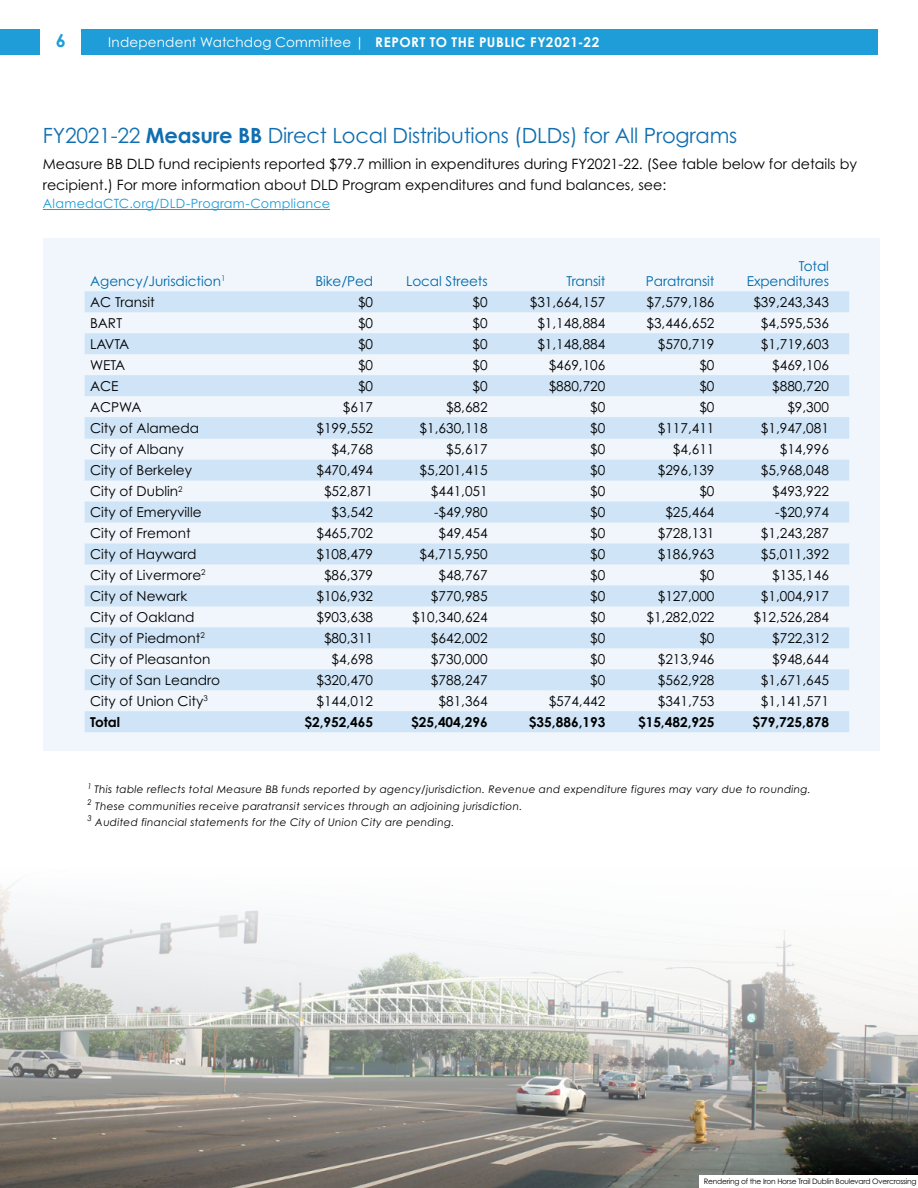
<style>
.page{position:relative;width:918px;height:1188px;background:#fff}
.page>*{position:absolute;margin:0;border:0;box-sizing:border-box;transform-origin:0 0}
._24pt_blue_heads{font:21px "Century Gothic Pro";letter-spacing:-.01em;color:#116eb0}
.t1{font:700 18px "Century Gothic Pro";color:#1e9dd8}
._10pt_Av_Garde{font:14.25px/21px "Century Gothic Pro";color:#000101}
.t2{font:13.65px "Century Gothic Pro";color:#000}
.t3{font:13.65px/15px "Century Gothic Pro";letter-spacing:-.01em;color:#0069aa;text-align:right}
.t4{font:700 13.65px "Century Gothic Pro";color:#000}
.t5{font:13.5px "Century Gothic Pro";letter-spacing:.015em;color:#fff}
._10pt_Av_Garde-2{font:12.75px "Century Gothic Pro";letter-spacing:.02em;color:#1e9dd8}
._10pt_Av_Garde-3{font:italic 10.5px "Century Gothic Pro";letter-spacing:.025em;color:#000}
.t6{font:7.5px "Century Gothic Pro";letter-spacing:-.03em;color:#000}
.s1{font-weight:700}
</style>
<div class="page">
<hr style="left:43px;top:209px;width:287px;height:1px;background:#1e9dd8">
<div style="left:43px;top:238px;width:837px;height:513px;background:#f0f6fc"></div>
<svg style="left:85px;top:291px;width:764px;height:441px;fill:#d5e7f7"></svg>
<img style="left:0;top:881px;width:918px;height:307px">
<div style="left:700px;top:1176px;width:218px;height:12px;background:#fff"></div>
<div style="left:0;top:29px;width:878px;height:26px;background:#1e9dd8"></div>
<div style="left:40px;top:19px;width:41px;height:42px;background:#fff"></div>
<h2 class="t1" style="left:56px;top:29px;width:12px">6</h2>
<p class="t5" style="left:108px;top:34px;width:493px">Independent Watchdog Committee | <span class="s1">REPORT TO THE PUBLIC FY2021-22</span></p>
<p class="_24pt_blue_heads" style="left:43px;top:123px;width:696px">FY2021-22 <span class="s1">Measure BB</span> Direct Local Distributions (DLDs) for All Programs</p>
<p class="_10pt_Av_Garde" style="left:43px;top:153px;width:816px">Measure BB DLD fund recipients reported $79. 7 million in expenditures during FY2021-22. (See table below for details by recipient.) For more information about DLD Program expenditures and fund balances, see:</p>
<p class="_10pt_Av_Garde-2" style="left:43px;top:196px;width:289px">AlamedaCTC.org/DLD-Program-Compliance</p>
<p class="t3" style="left:90px;top:273px;width:137px">Agency/Jurisdiction<sup>1</sup></p>
<p class="t3" style="left:316px;top:273px;width:59px">Bike/Ped</p>
<p class="t3" style="left:406px;top:273px;width:83px">Local Streets</p>
<p class="t3" style="left:566px;top:273px;width:40px">Transit</p>
<p class="t3" style="left:646px;top:273px;width:70px">Paratransit</p>
<p class="t3" style="left:747px;top:258px;width:84px">Total<br>Expenditures</p>
<p class="t2" style="left:90px;top:294px;width:66px">AC Transit</p>
<p class="t2" style="left:358px;top:294px;width:17px">$0</p>
<p class="t2" style="left:473px;top:294px;width:17px">$0</p>
<p class="t2" style="left:530px;top:294px;width:77px">$31,664,157</p>
<p class="t2" style="left:646px;top:294px;width:70px">$7,579,186</p>
<p class="t2" style="left:753px;top:294px;width:77px">$39,243,343</p>
<p class="t2" style="left:90px;top:315px;width:34px">BART</p>
<p class="t2" style="left:358px;top:315px;width:17px">$0</p>
<p class="t2" style="left:473px;top:315px;width:17px">$0</p>
<p class="t2" style="left:537px;top:315px;width:70px">$1,148,884</p>
<p class="t2" style="left:646px;top:315px;width:70px">$3,446,652</p>
<p class="t2" style="left:761px;top:315px;width:70px">$4,595,536</p>
<p class="t2" style="left:90px;top:336px;width:41px">LAVTA</p>
<p class="t2" style="left:358px;top:336px;width:17px">$0</p>
<p class="t2" style="left:473px;top:336px;width:17px">$0</p>
<p class="t2" style="left:537px;top:336px;width:70px">$1,148,884</p>
<p class="t2" style="left:658px;top:336px;width:58px">$570,719</p>
<p class="t2" style="left:761px;top:336px;width:70px">$1,719,603</p>
<p class="t2" style="left:90px;top:357px;width:37px">WETA</p>
<p class="t2" style="left:358px;top:357px;width:17px">$0</p>
<p class="t2" style="left:473px;top:357px;width:17px">$0</p>
<p class="t2" style="left:549px;top:357px;width:58px">$469,106</p>
<p class="t2" style="left:699px;top:357px;width:17px">$0</p>
<p class="t2" style="left:772px;top:357px;width:58px">$469,106</p>
<p class="t2" style="left:90px;top:377px;width:30px">ACE</p>
<p class="t2" style="left:358px;top:377px;width:17px">$0</p>
<p class="t2" style="left:473px;top:377px;width:17px">$0</p>
<p class="t2" style="left:549px;top:377px;width:58px">$880,720</p>
<p class="t2" style="left:699px;top:377px;width:17px">$0</p>
<p class="t2" style="left:772px;top:377px;width:58px">$880,720</p>
<p class="t2" style="left:90px;top:398px;width:53px">ACPWA</p>
<p class="t2" style="left:343px;top:398px;width:32px">$617</p>
<p class="t2" style="left:446px;top:398px;width:43px">$8,682</p>
<p class="t2" style="left:590px;top:398px;width:17px">$0</p>
<p class="t2" style="left:699px;top:398px;width:17px">$0</p>
<p class="t2" style="left:787px;top:398px;width:43px">$9,300</p>
<p class="t2" style="left:90px;top:419px;width:111px">City of Alameda</p>
<p class="t2" style="left:317px;top:419px;width:58px">$199,552</p>
<p class="t2" style="left:420px;top:419px;width:70px">$1,630,118</p>
<p class="t2" style="left:590px;top:419px;width:17px">$0</p>
<p class="t2" style="left:658px;top:419px;width:58px">$117,411</p>
<p class="t2" style="left:761px;top:419px;width:70px">$1,947,081</p>
<p class="t2" style="left:90px;top:441px;width:95px">City of Albany</p>
<p class="t2" style="left:332px;top:441px;width:43px">$4,768</p>
<p class="t2" style="left:446px;top:441px;width:43px">$5,617</p>
<p class="t2" style="left:590px;top:441px;width:17px">$0</p>
<p class="t2" style="left:673px;top:441px;width:43px">$4,611</p>
<p class="t2" style="left:780px;top:441px;width:51px">$14,996</p>
<p class="t2" style="left:90px;top:462px;width:104px">City of Berkeley</p>
<p class="t2" style="left:317px;top:462px;width:58px">$470,494</p>
<p class="t2" style="left:420px;top:462px;width:70px">$5,201,415</p>
<p class="t2" style="left:590px;top:462px;width:17px">$0</p>
<p class="t2" style="left:658px;top:462px;width:58px">$296,139</p>
<p class="t2" style="left:761px;top:462px;width:70px">$5,968,048</p>
<p class="t2" style="left:90px;top:483px;width:94px">City of Dublin<sup>2</sup></p>
<p class="t2" style="left:324px;top:483px;width:51px">$52,871</p>
<p class="t2" style="left:431px;top:483px;width:58px">$441,051</p>
<p class="t2" style="left:590px;top:483px;width:17px">$0</p>
<p class="t2" style="left:699px;top:483px;width:17px">$0</p>
<p class="t2" style="left:772px;top:483px;width:58px">$493,922</p>
<p class="t2" style="left:90px;top:504px;width:113px">City of Emeryville</p>
<p class="t2" style="left:332px;top:504px;width:43px">$3,542</p>
<p class="t2" style="left:434px;top:504px;width:55px">-$49,980</p>
<p class="t2" style="left:590px;top:504px;width:17px">$0</p>
<p class="t2" style="left:665px;top:504px;width:51px">$25,464</p>
<p class="t2" style="left:775px;top:504px;width:55px">-$20,974</p>
<p class="t2" style="left:90px;top:525px;width:102px">City of Fremont</p>
<p class="t2" style="left:317px;top:525px;width:58px">$465,702</p>
<p class="t2" style="left:439px;top:525px;width:51px">$49,454</p>
<p class="t2" style="left:590px;top:525px;width:17px">$0</p>
<p class="t2" style="left:658px;top:525px;width:58px">$728,131</p>
<p class="t2" style="left:761px;top:525px;width:70px">$1,243,287</p>
<p class="t2" style="left:90px;top:546px;width:108px">City of Hayward</p>
<p class="t2" style="left:317px;top:546px;width:58px">$108,479</p>
<p class="t2" style="left:420px;top:546px;width:70px">$4,715,950</p>
<p class="t2" style="left:590px;top:546px;width:17px">$0</p>
<p class="t2" style="left:658px;top:546px;width:58px">$186,963</p>
<p class="t2" style="left:761px;top:546px;width:70px">$5,011,392</p>
<p class="t2" style="left:90px;top:567px;width:117px">City of Livermore<sup>2</sup></p>
<p class="t2" style="left:324px;top:567px;width:51px">$86,379</p>
<p class="t2" style="left:439px;top:567px;width:51px">$48,767</p>
<p class="t2" style="left:590px;top:567px;width:17px">$0</p>
<p class="t2" style="left:699px;top:567px;width:17px">$0</p>
<p class="t2" style="left:772px;top:567px;width:58px">$135,146</p>
<p class="t2" style="left:90px;top:588px;width:99px">City of Newark</p>
<p class="t2" style="left:317px;top:588px;width:58px">$106,932</p>
<p class="t2" style="left:431px;top:588px;width:58px">$770,985</p>
<p class="t2" style="left:590px;top:588px;width:17px">$0</p>
<p class="t2" style="left:658px;top:588px;width:58px">$127,000</p>
<p class="t2" style="left:761px;top:588px;width:70px">$1,004,917</p>
<p class="t2" style="left:90px;top:609px;width:106px">City of Oakland</p>
<p class="t2" style="left:317px;top:609px;width:58px">$903,638</p>
<p class="t2" style="left:412px;top:609px;width:77px">$10,340,624</p>
<p class="t2" style="left:590px;top:609px;width:17px">$0</p>
<p class="t2" style="left:646px;top:609px;width:70px">$1,282,022</p>
<p class="t2" style="left:753px;top:609px;width:77px">$12,526,284</p>
<p class="t2" style="left:90px;top:630px;width:116px">City of Piedmont<sup>2</sup></p>
<p class="t2" style="left:324px;top:630px;width:51px">$80,311</p>
<p class="t2" style="left:431px;top:630px;width:58px">$642,002</p>
<p class="t2" style="left:590px;top:630px;width:17px">$0</p>
<p class="t2" style="left:699px;top:630px;width:17px">$0</p>
<p class="t2" style="left:772px;top:630px;width:58px">$722,312</p>
<p class="t2" style="left:90px;top:651px;width:122px">City of Pleasanton</p>
<p class="t2" style="left:332px;top:651px;width:43px">$4,698</p>
<p class="t2" style="left:431px;top:651px;width:58px">$730,000</p>
<p class="t2" style="left:590px;top:651px;width:17px">$0</p>
<p class="t2" style="left:658px;top:651px;width:58px">$213,946</p>
<p class="t2" style="left:772px;top:651px;width:58px">$948,644</p>
<p class="t2" style="left:90px;top:672px;width:131px">City of San Leandro</p>
<p class="t2" style="left:317px;top:672px;width:58px">$320,470</p>
<p class="t2" style="left:431px;top:672px;width:58px">$788,247</p>
<p class="t2" style="left:590px;top:672px;width:17px">$0</p>
<p class="t2" style="left:658px;top:672px;width:58px">$562,928</p>
<p class="t2" style="left:761px;top:672px;width:70px">$1,671,645</p>
<p class="t2" style="left:90px;top:693px;width:119px">City of Union City<sup>3</sup></p>
<p class="t2" style="left:317px;top:693px;width:58px">$144,012</p>
<p class="t2" style="left:439px;top:693px;width:51px">$81,364</p>
<p class="t2" style="left:549px;top:693px;width:58px">$574,442</p>
<p class="t2" style="left:658px;top:693px;width:58px">$341,753</p>
<p class="t2" style="left:761px;top:693px;width:70px">$1,141,571</p>
<p class="t4" style="left:90px;top:713px;width:32px">Total</p>
<p class="t4" style="left:304px;top:713px;width:70px">$2,952,465</p>
<p class="t4" style="left:411px;top:713px;width:78px">$25,404,296</p>
<p class="t4" style="left:529px;top:713px;width:78px">$35,886,193</p>
<p class="t4" style="left:638px;top:713px;width:78px">$15,482,925</p>
<p class="t4" style="left:753px;top:713px;width:78px">$79,725,878</p>
<p class="_10pt_Av_Garde-3" style="left:88px;top:783px;width:725px"><sup>1</sup> This table reflects total Measure BB funds reported by agency/jurisdiction. Revenue and expenditure figures may vary due to rounding.</p>
<p class="_10pt_Av_Garde-3" style="left:88px;top:800px;width:436px"><sup>2</sup> These communities receive paratransit services through an adjoining jurisdiction.</p>
<p class="_10pt_Av_Garde-3" style="left:88px;top:816px;width:368px"><sup>3</sup> Audited financial statements for the City of Union City are pending.</p>
<p class="t6" style="left:704px;top:1177px;width:214px">Rendering of the Iron Horse Trail Dublin Boulevard Overcrossing</p>
</div>
